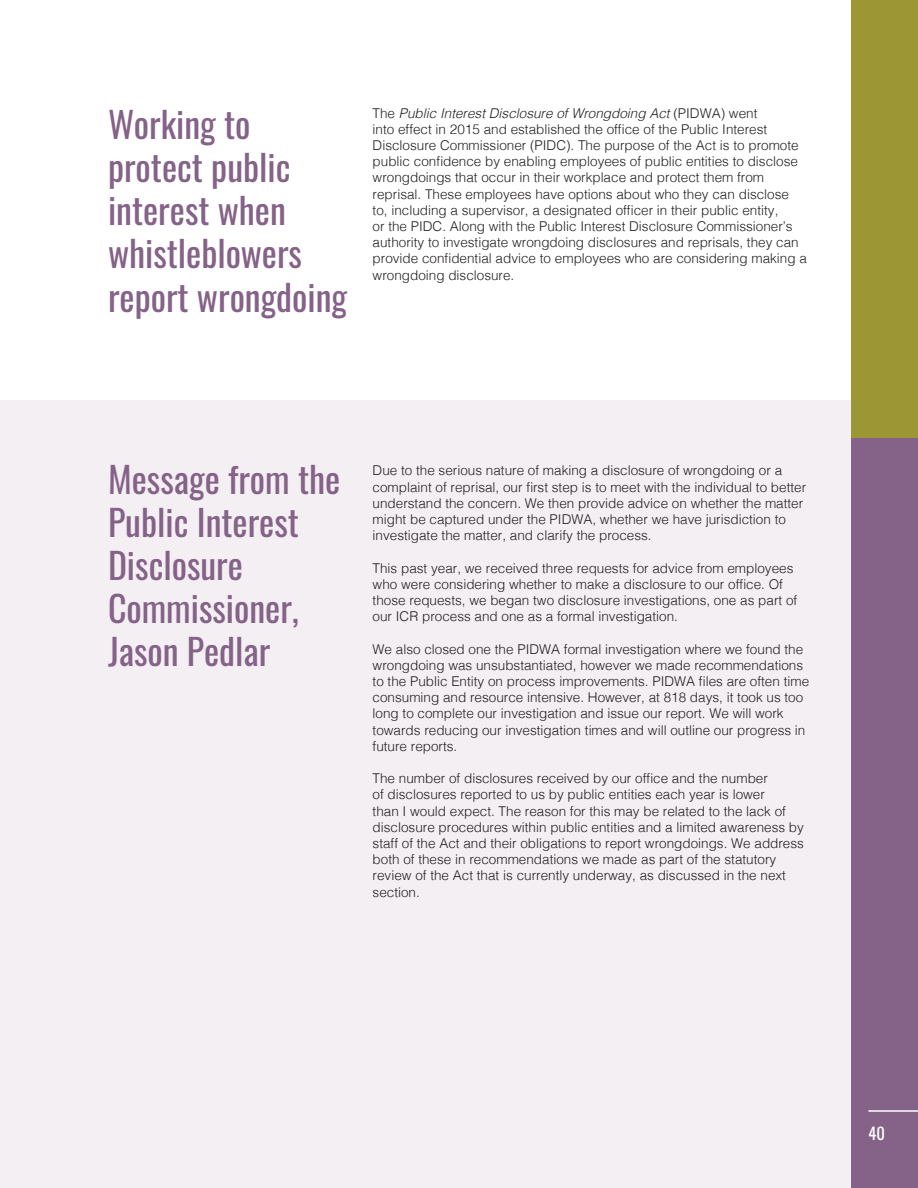
<style>
.page{position:relative;width:918px;height:1188px;background:#fff}
.page>*{position:absolute;margin:0;border:0;box-sizing:border-box;transform-origin:0 0}
.t1{font:36px/43.2px "Oswald";color:#856288}
.t2{font:16.5px "Oswald";color:#fff}
.t3{font:300 13.5px/16.2px "Helvetica";color:#231f20}
.s1{font-style:italic}
</style>
<div class="page">
<div style="left:0;top:400px;width:851px;height:788px;background:#f3eff3"></div>
<div style="left:851px;top:0;width:67px;height:594px;background:#9c9634"></div>
<div style="left:851px;top:438px;width:67px;height:750px;background:#856288"></div>
<hr style="left:868px;top:1110px;width:50px;height:2px;background:#fff">
<p class="t1" style="left:108px;top:99px;width:241px">Working to protect public interest when whistleblowers report wrongdoing</p>
<p class="t3" style="left:373px;top:104px;width:436px">The <span class="s1">Public Interest Disclosure of Wrongdoing Act</span> (PIDWA) went<br>into effect in 2015 and established the office of the Public Interest Disclosure Commissioner (PIDC). The purpose of the Act is to promote public confidence by enabling employees of public entities to disclose wrongdoings that occur in their workplace and protect them from reprisal. These employees have options about who they can disclose to, including a supervisor, a designated officer in their public entity,<br>or the PIDC. Along with the Public Interest Disclosure Commissioner’s authority to investigate wrongdoing disclosures and reprisals, they can provide confidential advice to employees who are considering making a wrongdoing disclosure.</p>
<p class="t1" style="left:108px;top:454px;width:234px">Message from the<br>Public Interest<br>Disclosure<br>Commissioner,<br>Jason Pedlar</p>
<p class="t3" style="left:373px;top:462px;width:435px">Due to the serious nature of making a disclosure of wrongdoing or a complaint of reprisal, our first step is to meet with the individual to better understand the concern. We then provide advice on whether the matter might be captured under the PIDWA, whether we have jurisdiction to investigate the matter, and clarify the process.</p>
<p class="t3" style="left:373px;top:559px;width:426px">This past year, we received three requests for advice from employees who were considering whether to make a disclosure to our office. Of those requests, we began two disclosure investigations, one as part of our ICR process and one as a formal investigation.</p>
<p class="t3" style="left:373px;top:640px;width:438px">We also closed one the PIDWA formal investigation where we found the wrongdoing was unsubstantiated, however we made recommendations to the Public Entity on process improvements. PIDWA files are often time consuming and resource intensive. However, at 818 days, it took us too long to complete our investigation and issue our report. We will work towards reducing our investigation times and will outline our progress in future reports.</p>
<p class="t3" style="left:373px;top:769px;width:433px">The number of disclosures received by our office and the number<br>of disclosures reported to us by public entities each year is lower<br>than I would expect. The reason for this may be related to the lack of disclosure procedures within public entities and a limited awareness by staff of the Act and their obligations to report wrongdoings. We address both of these in recommendations we made as part of the statutory review of the Act that is currently underway, as discussed in the next section.</p>
<p class="t2" style="left:868px;top:1119px;width:18px">40</p>
</div>
